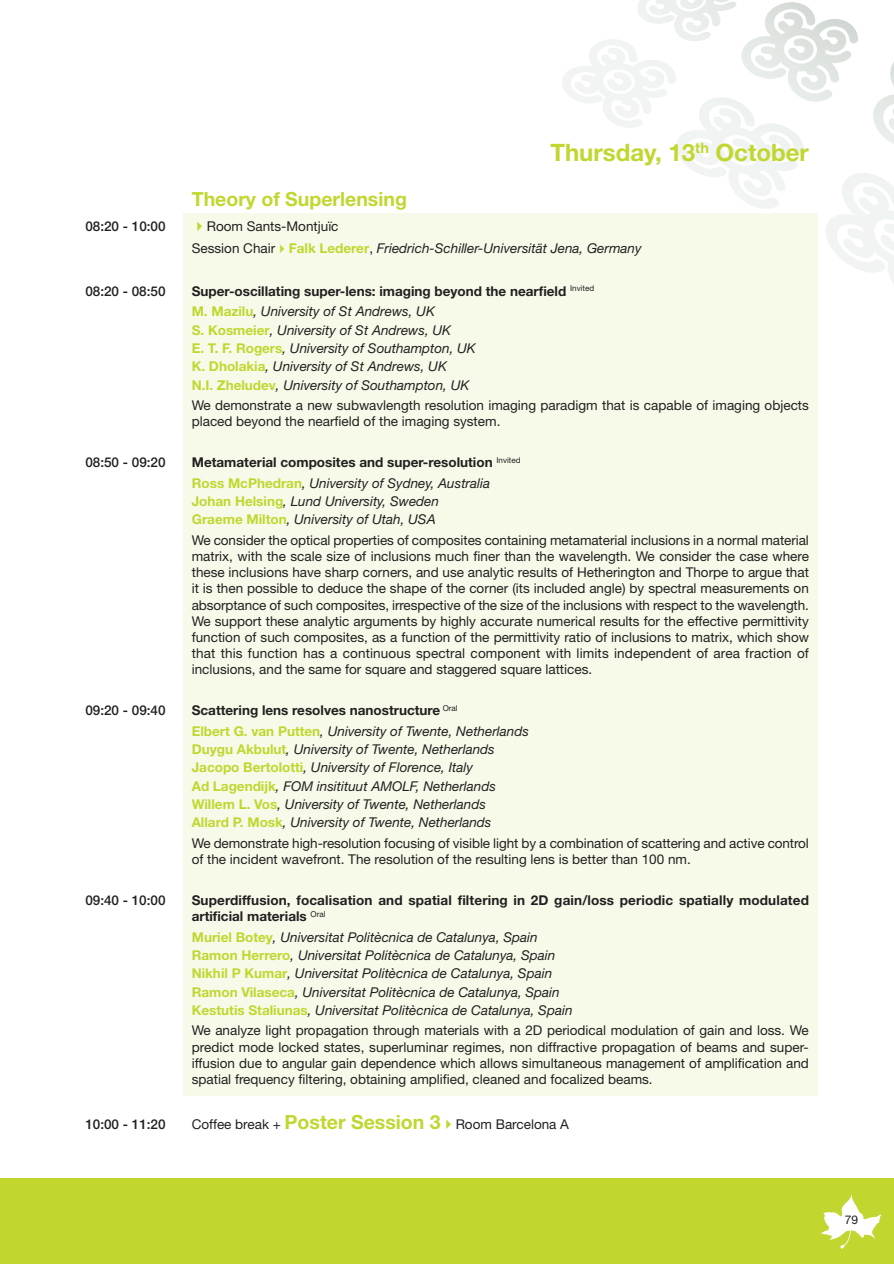
<style>
.page{position:relative;width:894px;height:1264px;background:#fff}
.page>*{position:absolute;margin:0;border:0;box-sizing:border-box;transform-origin:0 0}
.t1{font:700 24px "Helvetica Neue";color:#c1d72f}
.t2{font:700 19.5px "Helvetica Neue";color:#c1d72f}
.t3{font:13.5px/16.2px "Helvetica Neue";color:#231f20}
.t4{font:italic 13.5px/18.3px "Helvetica Neue";color:#231f20}
.t5{font:700 13.5px/20.4px "Helvetica Neue";color:#231f20}
.t6{font:500 13.5px "Helvetica Neue";color:#231f20}
.t7{font:12px "Helvetica Neue";color:#231f20}
.s1{color:#c1d72f}
.s2{font-style:normal}
.s3{font-weight:700;font-style:normal;color:#c1d72f}
.s4{font-weight:400;font-style:italic}
.s5{font-weight:700;font-size:19.5px;color:#c1d72f}
</style>
<div class="page">
<div style="left:0;top:1178px;width:893px;height:86px;background:#c1d72f"></div>
<svg style="left:821px;top:1193px;width:59px;height:55px"></svg>
<img style="left:562px;top:0;width:331px;height:315px">
<div style="left:183px;top:213px;width:634px;height:882px;background:#f7fae9"></div>
<h2 class="t2" style="left:192px;top:192px;width:216px">Theory of Superlensing</h2>
<h1 class="t1" style="left:550px;top:144px;width:260px">Thursday, 13<sup>th</sup> October</h1>
<p class="t6" style="left:85px;top:222px;width:82px">08:20 - 10:00</p>
<p class="t4" style="left:192px;top:217px;width:451px;line-height:22px"><span class="s1">✔</span><span class="s2">Room Sants-Montjuïc<br>Session Chair</span><span class="s1">✔</span><span class="s3">Falk Lederer</span><span class="s2">,</span> Friedrich-Schiller-Universität Jena, Germany</p>
<p class="t6" style="left:85px;top:286px;width:82px">08:20 - 08:50</p>
<p class="t5" style="left:192px;top:282px;width:404px">Super-oscillating super-lens: imaging beyond the nearfield <sup>Invited<br></sup><span class="s1">M. Mazilu</span><span class="s4">, University of St Andrews, UK</span></p>
<p class="t4" style="left:192px;top:322px;width:285px"><span class="s3">S. Kosmeier</span>, University of St Andrews, UK<br><span class="s3">E. T. F. Rogers</span>, University of Southampton, UK <span class="s3">K. Dholakia</span>, University of St Andrews, UK<br><span class="s3">N.I. Zheludev</span>, University of Southampton, UK</p>
<p class="t3" style="left:192px;top:398px;width:618px">We demonstrate a new subwavlength resolution imaging paradigm that is capable of imaging objects placed beyond the nearfield of the imaging system.</p>
<p class="t6" style="left:85px;top:457px;width:82px">08:50 - 09:20</p>
<p class="t5" style="left:192px;top:453px;width:330px">Metamaterial composites and super-resolution <sup>Invited<br></sup><span class="s1">Ross McPhedran</span><span class="s4">, University of Sydney, Australia</span></p>
<p class="t4" style="left:192px;top:493px;width:249px"><span class="s3">Johan Helsing</span>, Lund University, Sweden<br><span class="s3">Graeme Milton</span>, University of Utah, USA</p>
<p class="t3" style="left:192px;top:533px;width:618px;text-align:justify">We consider the optical properties of composites containing metamaterial inclusions in a normal material matrix, with the scale size of inclusions much finer than the wavelength. We consider the case where these inclusions have sharp corners, and use analytic results of Hetherington and Thorpe to argue that it is then possible to deduce the shape of the corner (its included angle) by spectral measurements on absorptance of such composites, irrespective of the size of the inclusions with respect to the wavelength.<br>We support these analytic arguments by highly accurate numerical results for the effective permittivity function of such composites, as a function of the permittivity ratio of inclusions to matrix, which show that this function has a continuous spectral component with limits independent of area fraction of inclusions, and the same for square and staggered square lattices.</p>
<p class="t6" style="left:85px;top:706px;width:82px">09:20 - 09:40</p>
<p class="t5" style="left:192px;top:701px;width:338px">Scattering lens resolves nanostructure <sup>Oral<br></sup><span class="s1">Elbert G. van Putten</span><span class="s4">, University of Twente, Netherlands</span></p>
<p class="t4" style="left:192px;top:741px;width:305px"><span class="s3">Duygu Akbulut</span>, University of Twente, Netherlands <span class="s3">Jacopo Bertolotti</span>, University of Florence, Italy<br><span class="s3">Ad Lagendijk</span>, FOM insitituut AMOLF, Netherlands <span class="s3">Willem L. Vos</span>, University of Twente, Netherlands <span class="s3">Allard P. Mosk</span>, University of Twente, Netherlands</p>
<p class="t3" style="left:192px;top:836px;width:618px">We demonstrate high-resolution focusing of visible light by a combination of scattering and active control of the incident wavefront. The resolution of the resulting lens is better than 100 nm.</p>
<p class="t6" style="left:85px;top:895px;width:82px">09:40 - 10:00</p>
<p class="t5" style="left:192px;top:893px;width:618px;line-height:16.2px">Superdiffusion, focalisation and spatial filtering in 2D gain/loss periodic spatially modulated artificial materials <sup>Oral</sup></p>
<p class="t4" style="left:192px;top:929px;width:382px"><span class="s3">Muriel Botey</span>, Universitat Politècnica de Catalunya, Spain <span class="s3">Ramon Herrero</span>, Universitat Politècnica de Catalunya, Spain <span class="s3">Nikhil P Kumar</span>, Universitat Politècnica de Catalunya, Spain <span class="s3">Ramon Vilaseca</span>, Universitat Politècnica de Catalunya, Spain <span class="s3">Kestutis Staliunas</span>, Universitat Politècnica de Catalunya, Spain</p>
<p class="t3" style="left:192px;top:1024px;width:618px;text-align:justify">We analyze light propagation through materials with a 2D periodical modulation of gain and loss. We predict mode locked states, superluminar regimes, non diffractive propagation of beams and super&shy;iffusion due to angular gain dependence which allows simultaneous management of amplification and spatial frequency filtering, obtaining amplified, cleaned and focalized beams.</p>
<p class="t6" style="left:85px;top:1119px;width:82px">10:00 - 11:20</p>
<p class="t3" style="left:192px;top:1117px;width:378px">Coffee break + <span class="s5">Poster Session 3</span><span class="s1">✔</span>Room Barcelona A</p>
<p class="t7" style="left:844px;top:1215px;width:15px">79</p>
</div>
